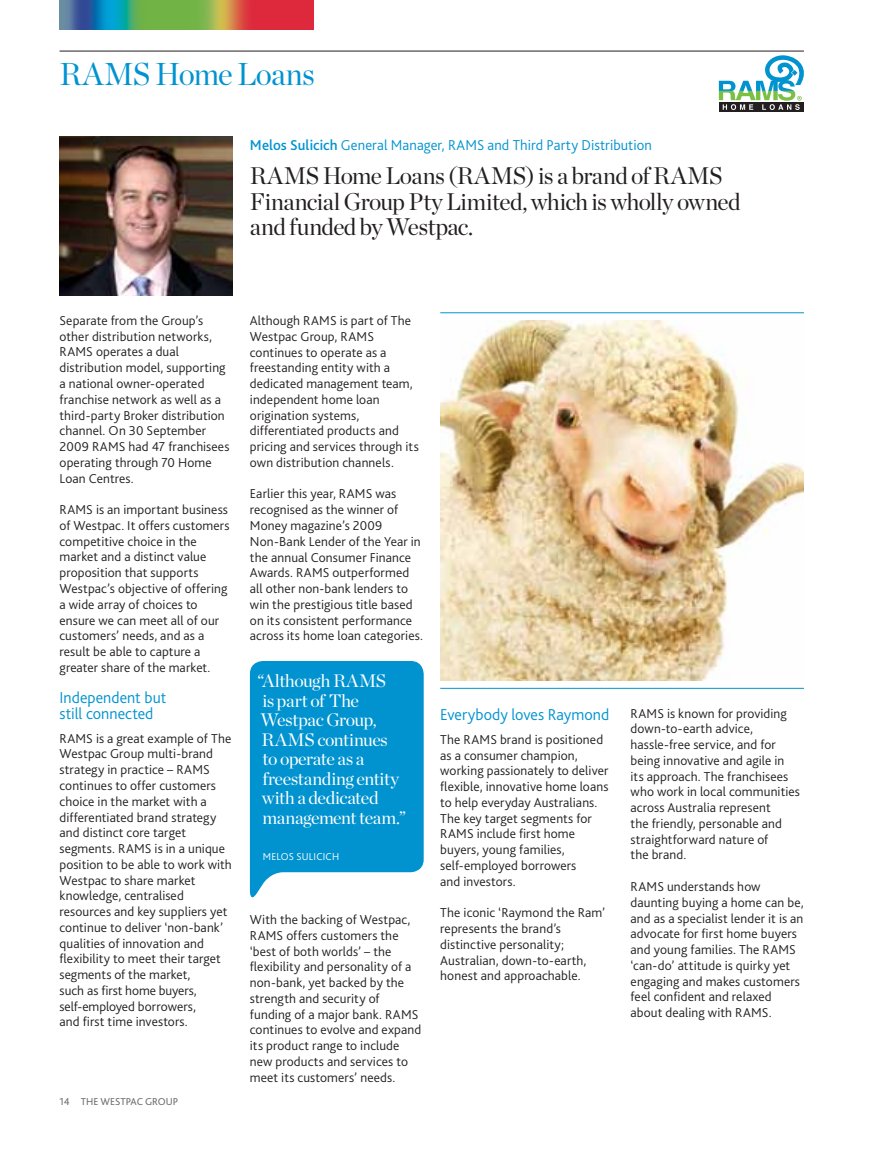
<style>
.page{position:relative;width:872px;height:1149px;background:#fff}
.page>*{position:absolute;margin:0;border:0;box-sizing:border-box;transform-origin:0 0}
.t1{font:31.5px "Chronicle Display";letter-spacing:-.015em;color:#0093d0}
.t2{font:24px/25.5px "Chronicle Display";letter-spacing:-.02em;color:#231f20}
.t3{font:18px/19.5px "Chronicle Display";letter-spacing:-.02em;color:#fff}
.t4{font:300 16.5px/15.8px "Bliss 2";color:#0093d0}
.t5{font:300 15px "Bliss 2";letter-spacing:.005em;color:#0093d0}
.t6{font:300 13.5px/15.8px "Bliss 2";letter-spacing:.01em;color:#231f20}
.t7{font:10.5px "Bliss 2";color:#6d6e71}
.t8{font:300 10.5px "Bliss 2";color:#fff}
.s1{font-weight:500}
</style>
<div class="page">
<img style="left:60px;top:136px;width:173px;height:160px">
<svg style="left:250px;top:661px;width:174px;height:237px;background:#1a9ed4"></svg>
<img style="left:440px;top:320px;width:364px;height:360px">
<hr style="left:440px;top:312px;width:364px;height:1px;background:#0093d0">
<hr style="left:440px;top:687px;width:364px;height:1px;background:#0093d0">
<div style="left:719px;top:102px;width:84px;height:10px;background:#231f20"></div>
<svg style="left:719px;top:55px;width:85px;height:55px"></svg>
<hr style="left:60px;top:51px;width:744px;height:1px;background:#231f20">
<img style="left:60px;top:0;width:253px;height:30px">
<h1 class="t1" style="left:60px;top:50px;width:257px">RAMS Home Loans</h1>
<p class="t5" style="left:250px;top:135px;width:403px"><span class="s1">Melos Sulicich</span> General Manager, RAMS and Third Party Distribution</p>
<h2 class="t2" style="left:250px;top:161px;width:492px">RAMS Home Loans (RAMS) is a brand of RAMS<br>Financial Group Pty Limited, which is wholly owned and funded by Westpac.</h2>
<p class="t6" style="left:60px;top:312px;width:171px">Separate from the Group’s other distribution networks,<br>RAMS operates a dual distribution model, supporting a national owner-operated franchise network as well as a third-party Broker distribution channel. On 30 September<br>2009 RAMS had 47 franchisees operating through 70 Home<br>Loan Centres.</p>
<p class="t6" style="left:60px;top:501px;width:171px">RAMS is an important business of Westpac. It offers customers competitive choice in the market and a distinct value proposition that supports<br>Westpac’s objective of offering a wide array of choices to ensure we can meet all of our customers’ needs, and as a result be able to capture a greater share of the market.</p>
<p class="t4" style="left:60px;top:689px;width:108px">Independent but still connected</p>
<p class="t6" style="left:60px;top:729px;width:174px">RAMS is a great example of The<br>Westpac Group multi-brand strategy in practice – RAMS continues to offer customers choice in the market with a differentiated brand strategy and distinct core target segments. RAMS is in a unique position to be able to work with<br>Westpac to share market knowledge, centralised resources and key suppliers yet continue to deliver ‘non-bank’ qualities of innovation and flexibility to meet their target segments of the market,<br>such as first home buyers, self-employed borrowers,<br>and first time investors.</p>
<p class="t7" style="left:60px;top:1094px;width:120px">14 THE WESTPAC GROUP</p>
<p class="t6" style="left:250px;top:312px;width:170px">Although RAMS is part of The<br>Westpac Group, RAMS continues to operate as a freestanding entity with a dedicated management team, independent home loan origination systems, differentiated products and pricing and services through its own distribution channels.</p>
<p class="t6" style="left:250px;top:485px;width:175px">Earlier this year, RAMS was recognised as the winner of<br>Money magazine’s 2009<br>Non-Bank Lender of the Year in the annual Consumer Finance<br>Awards. RAMS outperformed all other non-bank lenders to win the prestigious title based on its consistent performance across its home loan categories.</p>
<h3 class="t3" style="left:257px;top:669px;width:150px">“Although RAMS<br>is part of The<br>Westpac Group,<br>RAMS continues<br>to operate as a freestanding entity with a dedicated management team.”</h3>
<p class="t8" style="left:263px;top:849px;width:7px">melos</p>
<p class="t8" style="left:296px;top:849px;width:7px">sulicich</p>
<p class="t6" style="left:250px;top:911px;width:173px">With the backing of Westpac,<br>RAMS offers customers the ‘best of both worlds’ – the flexibility and personality of a non-bank, yet backed by the strength and security of funding of a major bank. RAMS continues to evolve and expand its product range to include new products and services to meet its customers’ needs.</p>
<p class="t4" style="left:440px;top:706px;width:170px">Everybody loves Raymond</p>
<p class="t6" style="left:440px;top:731px;width:170px">The RAMS brand is positioned as a consumer champion, working passionately to deliver flexible, innovative home loans to help everyday Australians.<br>The key target segments for<br>RAMS include first home buyers, young families, self-employed borrowers<br>and investors.</p>
<p class="t6" style="left:440px;top:904px;width:166px">The iconic ‘Raymond the Ram’ represents the brand’s distinctive personality;<br>Australian, down-to-earth, honest and approachable.</p>
<p class="t6" style="left:630px;top:704px;width:171px">RAMS is known for providing down-to-earth advice, hassle-free service, and for being innovative and agile in its approach. The franchisees who work in local communities across Australia represent<br>the friendly, personable and straightforward nature of<br>the brand.</p>
<p class="t6" style="left:630px;top:878px;width:174px">RAMS understands how daunting buying a home can be, and as a specialist lender it is an advocate for first home buyers and young families. The RAMS ‘can-do’ attitude is quirky yet engaging and makes customers feel confident and relaxed about dealing with RAMS.</p>
</div>
